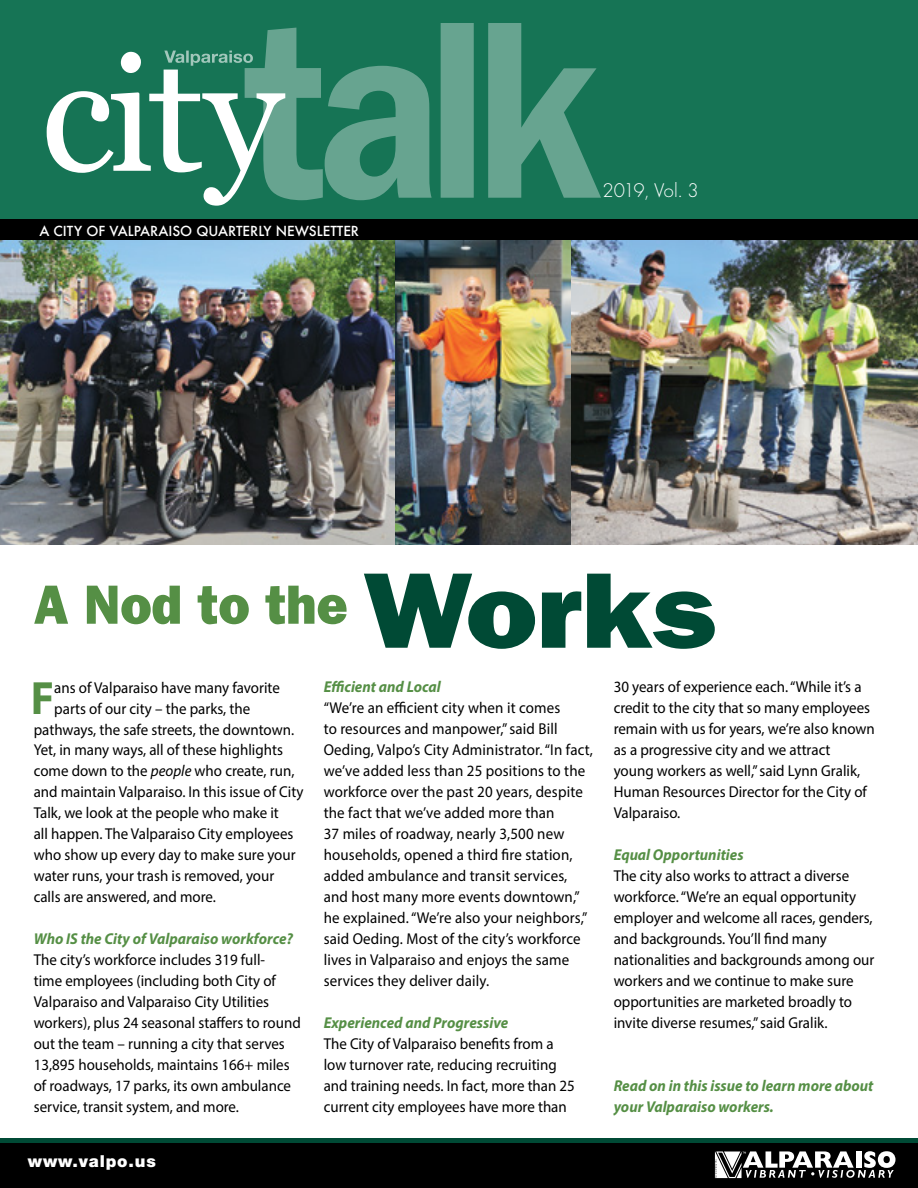
<style>
.page{position:relative;width:918px;height:1188px;background:#fff}
.page>*{position:absolute;margin:0;border:0;box-sizing:border-box;transform-origin:0 0}
.t1{font:800 55.5px "Franklin Gothic";color:#558f45;scale:.94 1}
.t2{font:700 46.95px "Myriad Pro";color:#558f45;scale:.95 1}
.t3{font:300 20.55px "Futura T";letter-spacing:-.04em;color:#fff}
.t4{font:900 16.5px "Helvetica Neue LT Std";letter-spacing:.05em;color:#fff}
.t5{font:15.75px/21px "Myriad Pro";color:#000;scale:.95 1}
.t6{font:italic 700 15.75px/21px "Myriad Pro";color:#558f45;scale:.95 1}
.t7{font:500 13.5px "Futura";color:#fff}
.s1{font-size:108px;color:#004a35}
.s2{font-style:italic}
</style>
<div class="page">
<div style="left:0;top:1142px;width:918px;height:46px;background:#000"></div>
<div style="left:0;top:0;width:918px;height:220px;background:#167455"></div>
<div style="left:0;top:219px;width:918px;height:21px;background:#000"></div>
<hr style="left:0;top:1138px;width:918px;height:4px;background:#004a35">
<svg style="left:715px;top:1151px;width:180px;height:27px"></svg>
<svg style="left:266px;top:23px;width:335px;height:177px;fill:#67a490"></svg>
<svg style="left:47px;top:51px;width:238px;height:155px"></svg>
<img style="left:570px;top:240px;width:348px;height:305px">
<img style="left:0;top:240px;width:396px;height:305px">
<img style="left:396px;top:240px;width:174px;height:305px">
<p class="t7" style="left:39px;top:221px;width:321px">A CITY OF VALPARAISO QUARTERLY NEWSLETTER</p>
<h3 class="t3" style="left:602px;top:178px;width:98px">2019, Vol. 3</h3>
<h1 class="t1" style="left:34px;top:572px;width:727px">A Nod to the <span class="s1">Works</span></h1>
<h2 class="t2" style="left:31px;top:667px;width:26px">F</h2>
<p class="t5" style="left:54px;top:676px;width:239px">ans of Valparaiso have many favorite</p>
<p class="t5" style="left:614px;top:676px;width:276px">30 years of experience each. “While it’s a credit to the city that so many employees remain with us for years, we’re also known as a progressive city and we attract<br>young workers as well,” said Lynn Gralik, Human Resources Director for the City of Valparaiso.</p>
<p class="t6" style="left:614px;top:844px;width:138px">Equal Opportunities</p>
<p class="t5" style="left:614px;top:865px;width:276px">The city also works to attract a diverse workforce. “We’re an equal opportunity employer and welcome all races, genders, and backgrounds. You’ll find many nationalities and backgrounds among our workers and we continue to make sure opportunities are marketed broadly to invite diverse resumes,” said Gralik.</p>
<p class="t6" style="left:324px;top:676px;width:125px">Efficient and Local</p>
<p class="t5" style="left:324px;top:697px;width:285px">“We’re an efficient city when it comes<br>to resources and manpower,” said Bill Oeding, Valpo’s City Administrator. “In fact, we’ve added less than 25 positions to the workforce over the past 20 years, despite the fact that we’ve added more than<br>37 miles of roadway, nearly 3,500 new households, opened a third fire station, added ambulance and transit services, and host many more events downtown,” he explained. “We’re also your neighbors,” said Oeding. Most of the city’s workforce lives in Valparaiso and enjoys the same services they deliver daily.</p>
<p class="t6" style="left:324px;top:1012px;width:196px">Experienced and Progressive</p>
<p class="t5" style="left:324px;top:1033px;width:266px">The City of Valparaiso benefits from a low turnover rate, reducing recruiting and training needs. In fact, more than 25 current city employees have more than</p>
<p class="t5" style="left:54px;top:697px;width:208px">parts of our city – the parks, the</p>
<p class="t5" style="left:34px;top:718px;width:276px">pathways, the safe streets, the downtown.</p>
<p class="t5" style="left:34px;top:739px;width:264px">Yet, in many ways, all of these highlights</p>
<p class="t5" style="left:34px;top:760px;width:276px">come down to the <span class="s2">people</span> who create, run,</p>
<p class="t5" style="left:34px;top:781px;width:285px">and maintain Valparaiso. In this issue of City</p>
<p class="t5" style="left:34px;top:802px;width:259px">Talk, we look at the people who make it</p>
<p class="t5" style="left:34px;top:823px;width:275px">all happen. The Valparaiso City employees</p>
<p class="t5" style="left:34px;top:844px;width:277px">who show up every day to make sure your</p>
<p class="t5" style="left:34px;top:865px;width:255px">water runs, your trash is removed, your</p>
<p class="t5" style="left:34px;top:886px;width:193px">calls are answered, and more.</p>
<p class="t6" style="left:34px;top:928px;width:275px">Who IS the City of Valparaiso workforce?</p>
<p class="t5" style="left:34px;top:949px;width:283px">The city’s workforce includes 319 full-<br>time employees (including both City of Valparaiso and Valparaiso City Utilities workers), plus 24 seasonal staffers to round out the team – running a city that serves 13,895 households, maintains 166+ miles of roadways, 17 parks, its own ambulance service, transit system, and more.</p>
<p class="t6" style="left:614px;top:1075px;width:275px">Read on in this issue to learn more about your Valparaiso workers.</p>
<p class="t4" style="left:28px;top:1151px;width:129px">www.valpo.us</p>
</div>
